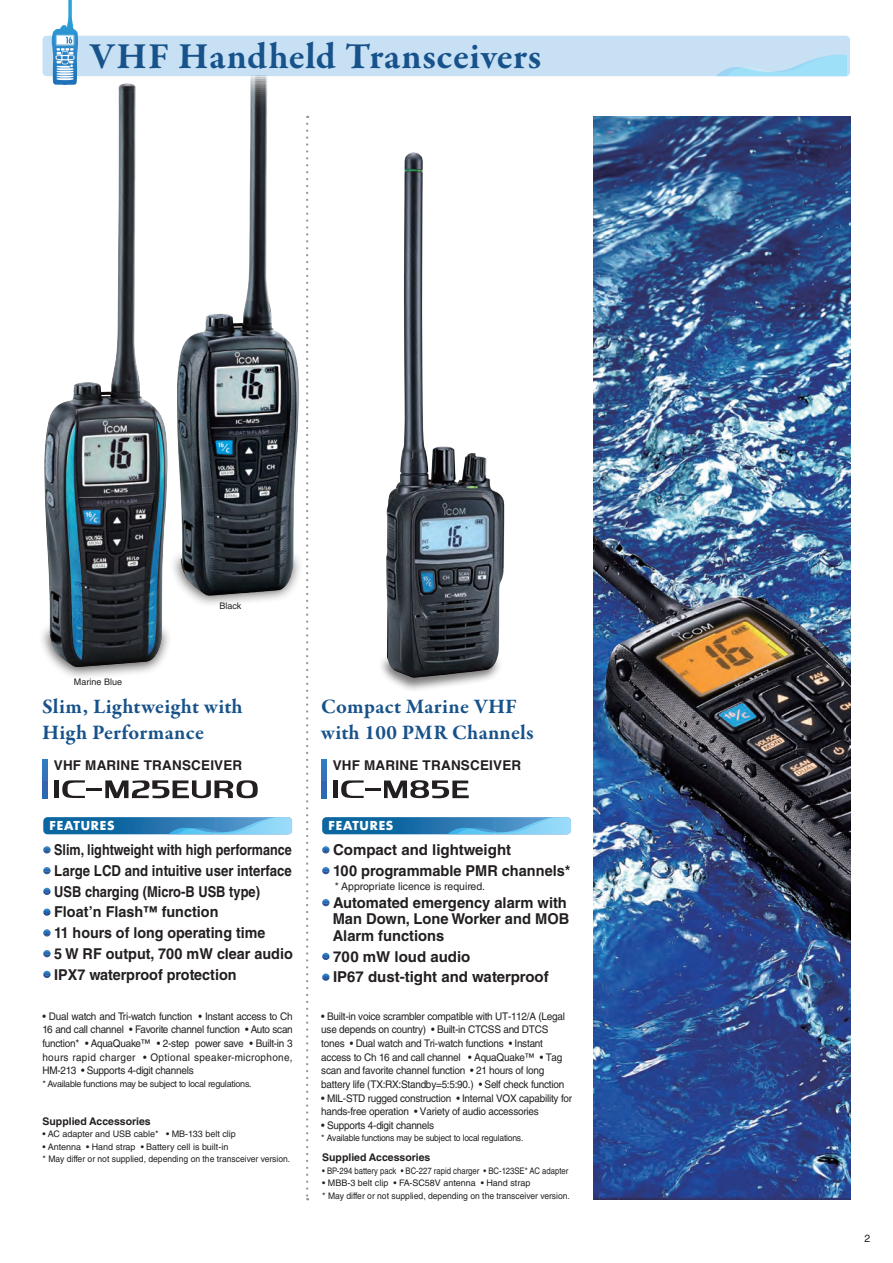
<style>
.page{position:relative;width:893px;height:1263px;background:#fff}
.page>*{position:absolute;margin:0;border:0;box-sizing:border-box;transform-origin:0 0}
.t1{font:700 37.5px "Garamond Premr Pro";letter-spacing:.015em;color:#17528b}
.t2{font:700 21px/25.2px "Garamond Premr Pro";letter-spacing:.015em;color:#17528b}
.t3{font:700 15px/20.7px "Helvetica LT Std";color:#231f20;scale:.84 1}
.t4{font:700 15px/20.7px "Helvetica LT Std";color:#231f20}
.t5{font:700 13.5px "Helvetica LT Std";letter-spacing:.015em;color:#231f20}
.t6{font:700 12px "Futura Std";letter-spacing:.055em;color:#fff}
.t7{font:10.5px/13.6px "Helvetica LT Std";letter-spacing:-.025em;color:#231f20;scale:.95 1}
.t8{font:700 10.5px "Helvetica LT Std";color:#231f20}
.t9{font:10.5px "Helvetica LT Std";color:#231f20}
.t10{font:10.5px "Helvetica LT Std";letter-spacing:-.025em;color:#231f20}
.t11{font:9px/12.6px "Helvetica LT Std";color:#231f20}
.t12{font:9px "Helvetica LT Std";color:#231f20;scale:.86 1}
.t13{font:9px "Helvetica LT Std";letter-spacing:-.025em;color:#231f20}
.t14{font:9px "Helvetica LT Std";letter-spacing:-.025em;color:#231f20;scale:.95 1}
</style>
<div class="page">
<div style="left:43px;top:36px;width:807px;height:40px;background:#c7e0f3;border-radius:4px"></div>
<svg style="left:716px;top:54px;width:131px;height:22px"></svg>
<svg style="left:52px;top:0;width:26px;height:83px"></svg>
<img style="left:594px;top:117px;width:256px;height:1082px">
<div style="left:39px;top:623px;width:133px;height:57px;background:#231f20;opacity:.75"></div>
<div style="left:170px;top:550px;width:133px;height:58px;background:#231f20;opacity:.75"></div>
<img style="left:177px;top:75px;width:126px;height:533px">
<img style="left:381px;top:152px;width:124px;height:538px">
<svg style="left:306px;top:124px;width:2px;height:1076px"></svg>
<svg style="left:43px;top:846px;width:8px;height:7px"></svg>
<svg style="left:43px;top:867px;width:8px;height:7px"></svg>
<svg style="left:43px;top:888px;width:8px;height:7px"></svg>
<svg style="left:43px;top:908px;width:8px;height:8px"></svg>
<svg style="left:43px;top:929px;width:8px;height:7px"></svg>
<svg style="left:43px;top:950px;width:8px;height:7px"></svg>
<svg style="left:43px;top:971px;width:8px;height:7px"></svg>
<svg style="left:322px;top:846px;width:7px;height:7px"></svg>
<svg style="left:322px;top:867px;width:7px;height:7px"></svg>
<svg style="left:322px;top:899px;width:7px;height:7px"></svg>
<svg style="left:322px;top:953px;width:7px;height:7px"></svg>
<svg style="left:322px;top:973px;width:7px;height:8px"></svg>
<svg style="left:43px;top:817px;width:249px;height:17px;background:#398abe"></svg>
<svg style="left:322px;top:817px;width:249px;height:17px;background:#398abe"></svg>
<svg style="left:43px;top:759px;width:4px;height:39px"></svg>
<div style="left:54px;top:780px;width:5px;height:18px;background:#231f20"></div>
<svg style="left:62px;top:780px;width:23px;height:18px"></svg>
<hr style="left:86px;top:788px;width:16px;height:3px;background:#231f20">
<svg style="left:105px;top:780px;width:153px;height:18px"></svg>
<img style="left:44px;top:83px;width:124px;height:584px">
<svg style="left:321px;top:759px;width:5px;height:39px"></svg>
<div style="left:333px;top:780px;width:5px;height:18px;background:#231f20"></div>
<svg style="left:341px;top:780px;width:23px;height:18px"></svg>
<hr style="left:366px;top:788px;width:15px;height:3px;background:#231f20">
<svg style="left:384px;top:780px;width:85px;height:18px"></svg>
<h1 class="t1" style="left:89px;top:33px;width:453px">VHF Handheld Transceivers</h1>
<p class="t11" style="left:74px;top:676px;width:50px">Marine Blue</p>
<p class="t11" style="left:220px;top:600px;width:23px">Black</p>
<h2 class="t2" style="left:42px;top:694px;width:202px">Slim, Lightweight with<br>High Performance</h2>
<p class="t5" style="left:54px;top:757px;width:190px">VHF MARINE TRANSCEIVER</p>
<h2 class="t2" style="left:321px;top:694px;width:214px">Compact Marine VHF with 100 PMR Channels</h2>
<p class="t5" style="left:333px;top:757px;width:190px">VHF MARINE TRANSCEIVER</p>
<p class="t6" style="left:50px;top:818px;width:66px">FEATURES</p>
<p class="t6" style="left:329px;top:818px;width:66px">FEATURES</p>
<h3 class="t3" style="left:54px;top:839px;width:286px">Slim, lightweight with high performance<br>Large LCD and intuitive user interface<br>USB charging (Micro-B USB type)<br>Float’n Flash™ function<br>11 hours of long operating time<br>5 W RF output, 700 mW clear audio<br>IPX7 waterproof protection</h3>
<h3 class="t4" style="left:333px;top:839px;width:239px">Compact and lightweight<br>100 programmable PMR channels*</h3>
<p class="t9" style="left:335px;top:881px;width:152px">* Appropriate licence is required.</p>
<h3 class="t4" style="left:333px;top:894px;width:238px;line-height:16.5px">Automated emergency alarm with<br>Man Down, Lone Worker and MOB<br>Alarm functions</h3>
<h3 class="t4" style="left:333px;top:946px;width:217px">700 mW loud audio<br>IP67 dust-tight and waterproof</h3>
<p class="t7" style="left:42px;top:1009px;width:265px;text-align:justify">• Dual watch and Tri-watch function • Instant access to Ch 16 and call channel • Favorite channel function • Auto scan function* • AquaQuake™ • 2-step power save • Built-in 3 hours rapid charger • Optional speaker-microphone, HM-213 • Supports 4-digit channels</p>
<p class="t13" style="left:42px;top:1078px;width:211px">* Available functions may be subject to local regulations.</p>
<p class="t7" style="left:321px;top:1009px;width:258px">• Built-in voice scrambler compatible with UT-112/A (Legal use depends on country) • Built-in CTCSS and DTCS tones • Dual watch and Tri-watch functions • Instant access to Ch 16 and call channel • AquaQuake™ • Tag scan and favorite channel function • 21 hours of long battery life (TX:RX:Standby=5:5:90.) • Self check function</p>
<p class="t7" style="left:321px;top:1091px;width:266px">• MIL-STD rugged construction • Internal VOX capability for hands-free operation • Variety of audio accessories</p>
<p class="t7" style="left:321px;top:1118px;width:120px">• Supports 4-digit channels</p>
<p class="t14" style="left:321px;top:1133px;width:214px">* Available functions may be subject to local regulations.</p>
<p class="t8" style="left:43px;top:1114px;width:110px">Supplied Accessories</p>
<p class="t11" style="left:43px;top:1127px;width:195px">• AC adapter and USB cable* • MB-133 belt clip</p>
<p class="t11" style="left:43px;top:1140px;width:249px">• Antenna • Hand strap • Battery cell is built-in<br>* May differ or not supplied, depending on the transceiver version.</p>
<p class="t8" style="left:322px;top:1151px;width:110px">Supplied Accessories</p>
<p class="t12" style="left:322px;top:1165px;width:288px">• BP-294 battery pack • BC-227 rapid charger • BC-123SE* AC adapter</p>
<p class="t11" style="left:322px;top:1177px;width:249px">• MBB-3 belt clip • FA-SC58V antenna • Hand strap<br>* May differ or not supplied, depending on the transceiver version.</p>
<p class="t10" style="left:864px;top:1232px;width:7px">2</p>
</div>
